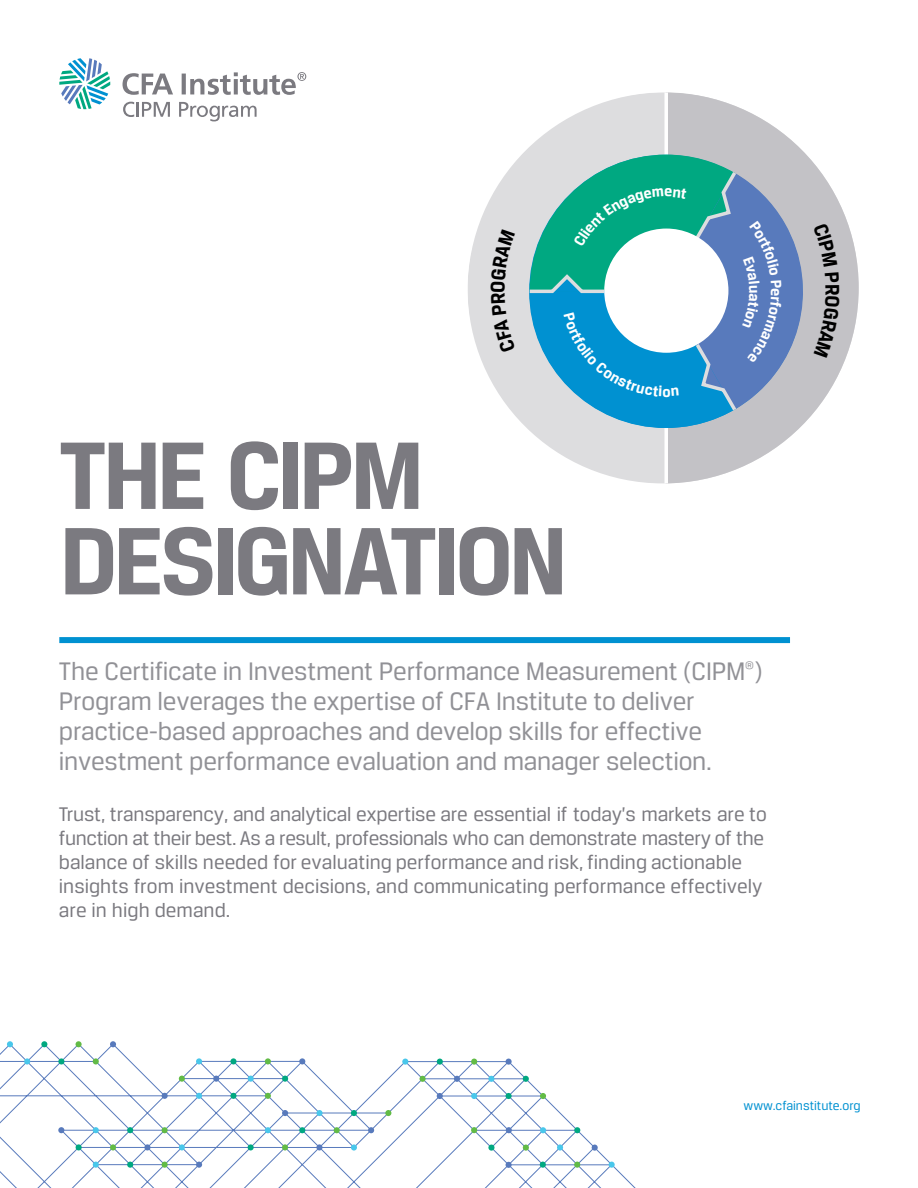
<style>
.page{position:relative;width:918px;height:1188px;background:#fff}
.page>*{position:absolute;margin:0;border:0;box-sizing:border-box;transform-origin:0 0}
.t1{font:700 102px/85.5px "CFA Breuer Text";letter-spacing:-.045em;color:#7b7a80}
.t2{font:27px/30px "CFA Breuer Text";letter-spacing:-.01em;color:#919196}
.t3{font:21px/24px "CFA Breuer Text";color:#7b7a80}
.t4{font:700 15.75px "CFA Breuer Text";color:#fff}
.t5{font:13.5px "CFA Breuer Text";color:#0091d1}
.t6{font:11.4px "CFA Breuer Text";color:#919196}
</style>
<div class="page">
<div style="left:59px;top:637px;width:731px;height:6px;background:#0091d1"></div>
<svg style="left:123px;top:102px;width:47px;height:15px"></svg>
<svg style="left:179px;top:102px;width:78px;height:19px"></svg>
<svg style="left:59px;top:58px;width:51px;height:51px"></svg>
<svg style="left:123px;top:73px;width:50px;height:22px"></svg>
<svg style="left:182px;top:74px;width:4px;height:20px"></svg>
<svg style="left:190px;top:72px;width:116px;height:23px"></svg>
<svg style="left:468px;top:92px;width:196px;height:391px;fill:#dddddf"></svg>
<svg style="left:668px;top:92px;width:191px;height:391px"></svg>
<svg style="left:664px;top:92px;width:4px;height:391px"></svg>
<svg style="left:0;top:1043px;width:636px;height:145px"></svg>
<svg style="left:385px;top:1110px;width:6px;height:6px"></svg>
<svg style="left:351px;top:1110px;width:6px;height:6px"></svg>
<div style="left:316px;top:1110px;width:7px;height:6px;background:#49c7eb;border-radius:50%"></div>
<svg style="left:282px;top:1110px;width:6px;height:6px"></svg>
<svg style="left:368px;top:1127px;width:6px;height:6px"></svg>
<svg style="left:334px;top:1127px;width:6px;height:6px"></svg>
<svg style="left:299px;top:1127px;width:6px;height:6px"></svg>
<svg style="left:265px;top:1127px;width:6px;height:6px"></svg>
<div style="left:351px;top:1144px;width:6px;height:7px;background:#49c7eb;border-radius:50%"></div>
<div style="left:316px;top:1144px;width:7px;height:6px;background:#587abc;border-radius:50%"></div>
<svg style="left:282px;top:1144px;width:6px;height:6px"></svg>
<svg style="left:248px;top:1144px;width:6px;height:6px"></svg>
<svg style="left:299px;top:1058px;width:6px;height:6px"></svg>
<svg style="left:265px;top:1058px;width:6px;height:6px"></svg>
<div style="left:230px;top:1058px;width:7px;height:6px;background:#00a881;border-radius:50%"></div>
<svg style="left:196px;top:1058px;width:6px;height:6px"></svg>
<svg style="left:282px;top:1076px;width:6px;height:6px"></svg>
<svg style="left:248px;top:1076px;width:6px;height:6px"></svg>
<svg style="left:213px;top:1076px;width:6px;height:6px"></svg>
<svg style="left:179px;top:1076px;width:6px;height:6px"></svg>
<svg style="left:265px;top:1093px;width:6px;height:6px"></svg>
<div style="left:230px;top:1093px;width:7px;height:6px;background:#00a881;border-radius:50%"></div>
<svg style="left:196px;top:1093px;width:6px;height:6px"></svg>
<svg style="left:162px;top:1093px;width:6px;height:6px"></svg>
<svg style="left:110px;top:1041px;width:6px;height:6px"></svg>
<svg style="left:76px;top:1041px;width:6px;height:6px"></svg>
<svg style="left:41px;top:1041px;width:6px;height:6px"></svg>
<svg style="left:7px;top:1041px;width:6px;height:6px"></svg>
<div style="left:93px;top:1058px;width:6px;height:7px;background:#62bb46;border-radius:50%"></div>
<div style="left:58px;top:1058px;width:6px;height:7px;background:#00a881;border-radius:50%"></div>
<div style="left:24px;top:1058px;width:6px;height:7px;background:#49c7eb;border-radius:50%"></div>
<svg style="left:58px;top:1127px;width:6px;height:6px"></svg>
<svg style="left:93px;top:1127px;width:6px;height:6px"></svg>
<svg style="left:127px;top:1127px;width:6px;height:6px"></svg>
<svg style="left:162px;top:1127px;width:6px;height:6px"></svg>
<svg style="left:76px;top:1144px;width:6px;height:6px"></svg>
<svg style="left:110px;top:1144px;width:6px;height:6px"></svg>
<svg style="left:144px;top:1144px;width:6px;height:6px"></svg>
<svg style="left:179px;top:1144px;width:6px;height:6px"></svg>
<svg style="left:93px;top:1162px;width:6px;height:6px"></svg>
<svg style="left:127px;top:1162px;width:6px;height:6px"></svg>
<svg style="left:162px;top:1162px;width:6px;height:6px"></svg>
<svg style="left:196px;top:1162px;width:6px;height:6px"></svg>
<svg style="left:402px;top:1059px;width:6px;height:6px"></svg>
<svg style="left:437px;top:1059px;width:6px;height:6px"></svg>
<svg style="left:471px;top:1059px;width:6px;height:6px"></svg>
<svg style="left:506px;top:1059px;width:6px;height:6px"></svg>
<svg style="left:420px;top:1076px;width:6px;height:6px"></svg>
<svg style="left:454px;top:1076px;width:6px;height:6px"></svg>
<svg style="left:488px;top:1076px;width:6px;height:6px"></svg>
<svg style="left:523px;top:1076px;width:6px;height:6px"></svg>
<svg style="left:437px;top:1093px;width:6px;height:6px"></svg>
<svg style="left:471px;top:1093px;width:6px;height:6px"></svg>
<svg style="left:506px;top:1093px;width:6px;height:6px"></svg>
<svg style="left:540px;top:1093px;width:6px;height:6px"></svg>
<div style="left:488px;top:1145px;width:7px;height:6px;background:#00a881;border-radius:50%"></div>
<svg style="left:523px;top:1145px;width:6px;height:6px"></svg>
<div style="left:557px;top:1144px;width:6px;height:7px;background:#49c7eb;border-radius:50%"></div>
<svg style="left:592px;top:1145px;width:6px;height:6px"></svg>
<svg style="left:506px;top:1162px;width:6px;height:6px"></svg>
<svg style="left:540px;top:1162px;width:6px;height:6px"></svg>
<svg style="left:574px;top:1162px;width:6px;height:6px"></svg>
<svg style="left:609px;top:1162px;width:6px;height:6px"></svg>
<svg style="left:471px;top:1127px;width:6px;height:6px"></svg>
<svg style="left:506px;top:1127px;width:6px;height:6px"></svg>
<svg style="left:540px;top:1127px;width:6px;height:6px"></svg>
<svg style="left:574px;top:1127px;width:6px;height:6px"></svg>
<div style="left:491px;top:230px;width:24px;height:122px;background:#dddddf"></div>
<svg style="left:526px;top:155px;width:314px;height:273px"></svg>
<h1 class="t1" style="left:59px;top:431px;width:510px">THE CIPM<br>DESIGNATION</h1>
<p class="t4" style="left:662px;top:382px;width:10px">o</p>
<p class="t2" style="left:59px;top:656px;width:705px">The Certificate in Investment Performance Measurement (CIPM )</p>
<p class="t6" style="left:745px;top:659px;width:10px">®</p>
<p class="t2" style="left:59px;top:686px;width:655px">Program leverages the expertise of CFA Institute to deliver practice-based approaches and develop skills for effective investment performance evaluation and manager selection.</p>
<p class="t3" style="left:59px;top:802px;width:709px">Trust, transparency, and analytical expertise are essential if today’s markets are to function at their best. As a result, professionals who can demonstrate mastery of the balance of skills needed for evaluating performance and risk, finding actionable insights from investment decisions, and communicating performance effectively are in high demand.</p>
<p class="t5" style="left:744px;top:1098px;width:118px">www.cfainstitute.org</p>
</div>
